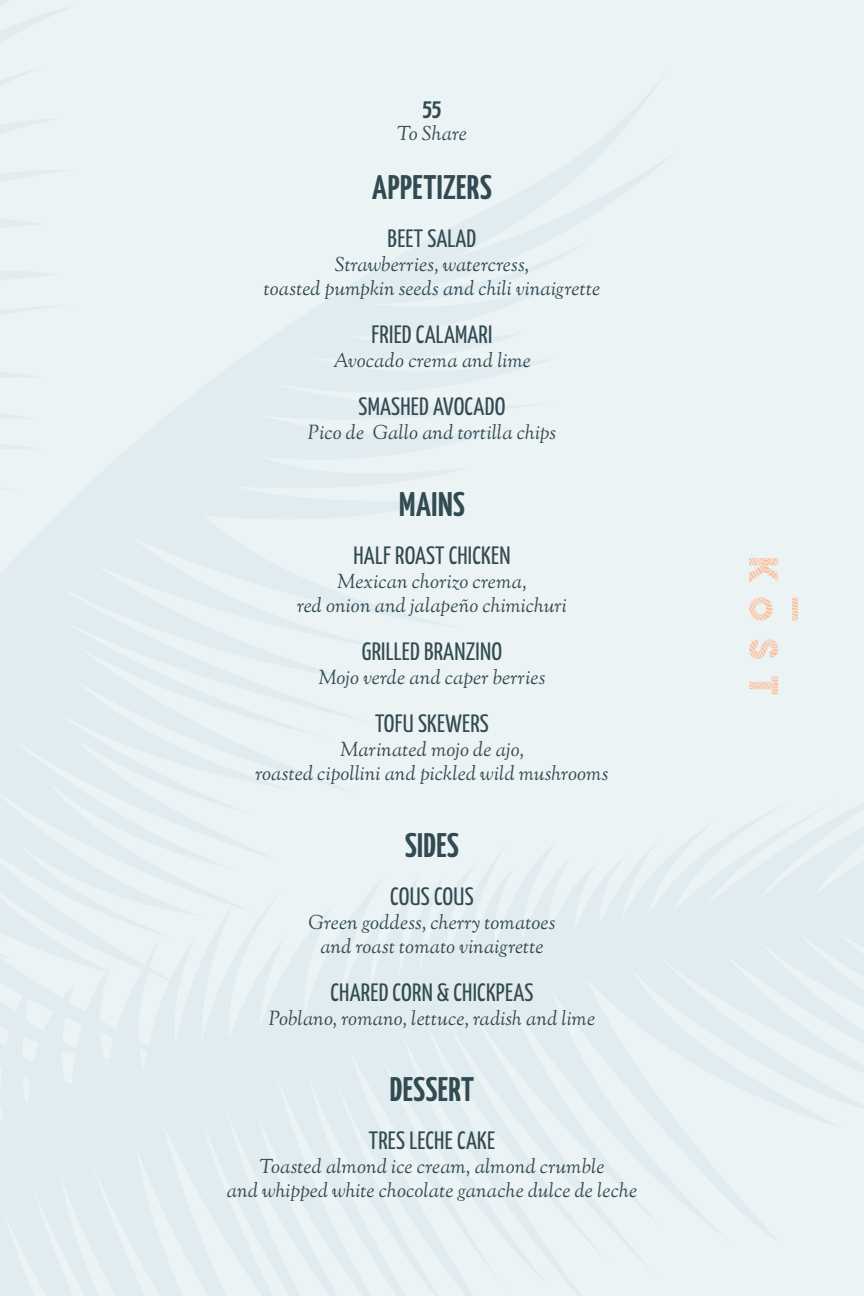
<style>
.page{position:relative;width:864px;height:1296px;background:#ebf3f5}
.page>*{position:absolute;margin:0;border:0;box-sizing:border-box;transform-origin:0 0}
.t1{font:700 34px "Yanone Kaffeesatz";letter-spacing:.015em;color:#324a52}
.t2{font:25px "Yanone Kaffeesatz";letter-spacing:.01em;color:#324a52}
.t3{font:700 24px "Yanone Kaffeesatz";color:#324a52}
.t4{font:italic 20px/24px "Sorts Mill Goudy";letter-spacing:.005em;color:#324a52;text-align:center}
</style>
<div class="page">
<svg style="left:749px;top:639px;width:29px;height:20px"></svg>
<svg style="left:749px;top:558px;width:29px;height:24px"></svg>
<svg style="left:749px;top:597px;width:24px;height:24px"></svg>
<svg style="left:749px;top:676px;width:30px;height:19px"></svg>
<svg style="left:792px;top:597px;width:6px;height:24px"></svg>
<p class="t3" style="left:423px;top:91px;width:20px">55</p>
<p class="t4" style="left:397px;top:123px;width:71px">To Share</p>
<h1 class="t1" style="left:372px;top:163px;width:121px">APPETIZERS</h1>
<p class="t2" style="left:388px;top:221px;width:90px">BEET SALAD</p>
<p class="t4" style="left:264px;top:254px;width:338px">Strawberries, watercress,<br>toasted pumpkin seeds and chili vinaigrette</p>
<p class="t2" style="left:372px;top:317px;width:122px">FRIED CALAMARI</p>
<p class="t4" style="left:333px;top:350px;width:199px">Avocado crema and lime</p>
<p class="t2" style="left:359px;top:389px;width:148px">SMASHED AVOCADO</p>
<p class="t4" style="left:308px;top:422px;width:250px">Pico de Gallo and tortilla chips</p>
<h1 class="t1" style="left:399px;top:480px;width:67px">MAINS</h1>
<p class="t2" style="left:353px;top:537px;width:159px">HALF ROAST CHICKEN</p>
<p class="t4" style="left:297px;top:571px;width:271px">Mexican chorizo crema,<br>red onion and jalapeño chimichuri</p>
<p class="t2" style="left:362px;top:633px;width:142px">GRILLED BRANZINO</p>
<p class="t4" style="left:318px;top:667px;width:229px">Mojo verde and caper berries</p>
<p class="t2" style="left:375px;top:705px;width:115px">TOFU SKEWERS</p>
<p class="t4" style="left:255px;top:739px;width:355px">Marinated mojo de ajo,<br>roasted cipollini and pickled wild mushrooms</p>
<h1 class="t1" style="left:405px;top:821px;width:55px">SIDES</h1>
<p class="t2" style="left:390px;top:878px;width:85px">COUS COUS</p>
<p class="t4" style="left:308px;top:912px;width:249px">Green goddess, cherry tomatoes and roast tomato vinaigrette</p>
<p class="t2" style="left:331px;top:974px;width:204px">CHARED CORN &amp; CHICKPEAS</p>
<p class="t4" style="left:269px;top:1008px;width:328px">Poblano, romano, lettuce, radish and lime</p>
<h1 class="t1" style="left:390px;top:1065px;width:86px">DESSERT</h1>
<p class="t2" style="left:369px;top:1123px;width:128px">TRES LECHE CAKE</p>
<p class="t4" style="left:227px;top:1157px;width:412px">Toasted almond ice cream, almond crumble<br>and whipped white chocolate ganache dulce de leche</p>
</div>
